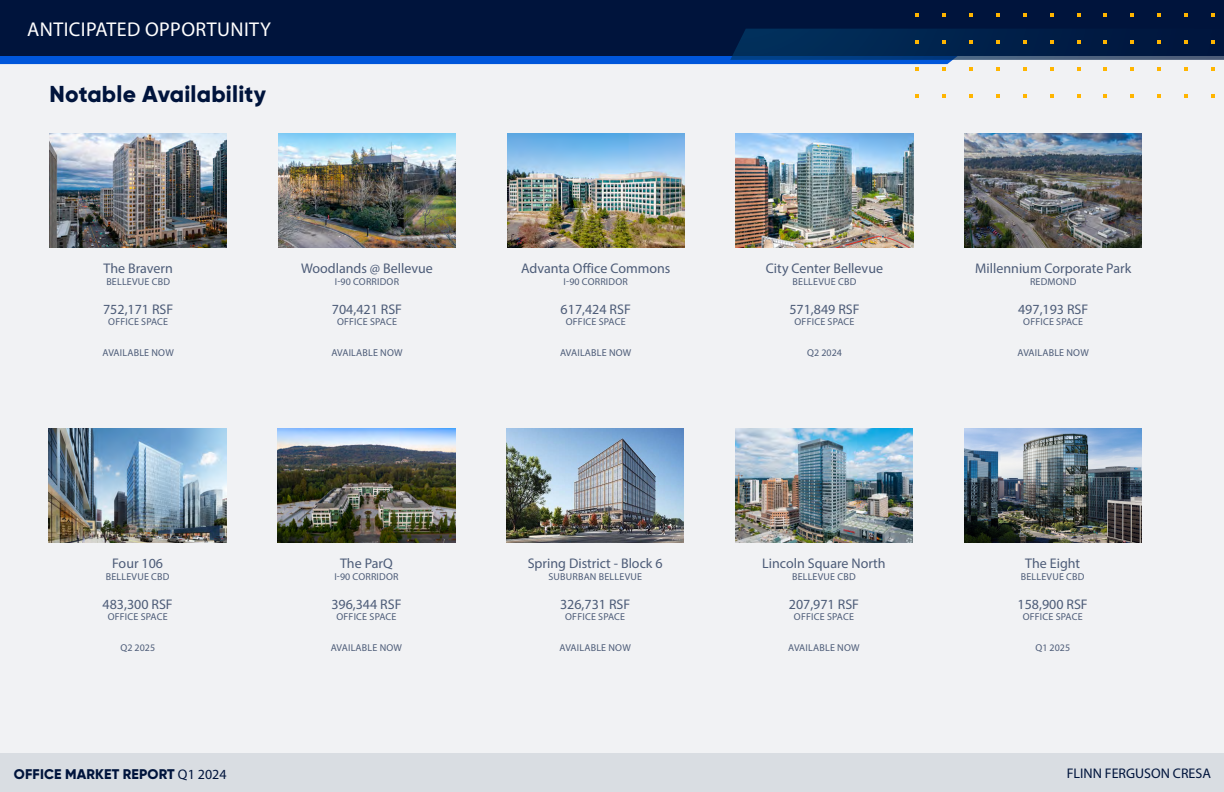
<style>
.page{position:relative;width:1224px;height:792px;background:#f1f2f4}
.page>*{position:absolute;margin:0;border:0;box-sizing:border-box;transform-origin:0 0}
.t1{font:800 23px "Gilroy";letter-spacing:.01em;color:#00143c}
.t2{font:20px "Myriad Pro";letter-spacing:.02em;color:#fff}
.t3{font:14px "Myriad Pro";color:#4d5c78}
.t4{font:800 14px "Gilroy";letter-spacing:.01em;color:#00143c}
.t5{font:14px "Myriad Pro";color:#00143c}
.t6{font:10px "Myriad Pro";letter-spacing:.02em;color:#4d5c78}
.s1{font-family:"Myriad Pro";font-weight:400}
</style>
<div class="page">
<img style="left:278px;top:134px;width:178px;height:114px">
<img style="left:50px;top:134px;width:177px;height:114px">
<img style="left:507px;top:134px;width:178px;height:114px">
<img style="left:736px;top:134px;width:177px;height:114px">
<img style="left:964px;top:134px;width:178px;height:114px">
<img style="left:278px;top:429px;width:177px;height:113px">
<img style="left:49px;top:429px;width:177px;height:113px">
<img style="left:506px;top:429px;width:178px;height:113px">
<img style="left:735px;top:429px;width:178px;height:113px">
<img style="left:964px;top:429px;width:177px;height:113px">
<div style="left:0;top:753px;width:1224px;height:39px;background:#d9dde2"></div>
<div style="left:0;top:0;width:1224px;height:55px;background:#00143c"></div>
<svg style="left:1077px;top:13px;width:3px;height:4px"></svg>
<svg style="left:1050px;top:13px;width:3px;height:4px"></svg>
<svg style="left:1212px;top:13px;width:3px;height:4px"></svg>
<svg style="left:1023px;top:13px;width:3px;height:4px"></svg>
<svg style="left:1185px;top:13px;width:3px;height:4px"></svg>
<svg style="left:996px;top:13px;width:3px;height:4px"></svg>
<svg style="left:915px;top:13px;width:3px;height:4px"></svg>
<svg style="left:1158px;top:13px;width:3px;height:4px"></svg>
<svg style="left:969px;top:13px;width:3px;height:4px"></svg>
<svg style="left:1131px;top:13px;width:3px;height:4px"></svg>
<svg style="left:942px;top:13px;width:3px;height:4px"></svg>
<svg style="left:1104px;top:13px;width:3px;height:4px"></svg>
<svg style="left:0;top:29px;width:1224px;height:42px"></svg>
<h2 class="t2" style="left:27px;top:16px;width:245px">ANTICIPATED OPPORTUNITY</h2>
<h1 class="t1" style="left:50px;top:80px;width:218px">NOTABLE AVAILABILITY</h1>
<h3 class="t3" style="left:104px;top:260px;width:71px">The Bravern</h3>
<p class="t6" style="left:106px;top:276px;width:65px">BELLEVUE CBD</p>
<h3 class="t3" style="left:103px;top:301px;width:72px">752,171 RSF</h3>
<p class="t6" style="left:108px;top:316px;width:61px">OFFICE SPACE</p>
<p class="t6" style="left:103px;top:347px;width:73px">AVAILABLE NOW</p>
<h3 class="t3" style="left:301px;top:260px;width:133px">Woodlands @ Bellevue</h3>
<p class="t6" style="left:335px;top:276px;width:66px">I-90 CORRIDOR</p>
<h3 class="t3" style="left:332px;top:301px;width:72px">704,421 RSF</h3>
<p class="t6" style="left:337px;top:316px;width:61px">OFFICE SPACE</p>
<p class="t6" style="left:331px;top:347px;width:73px">AVAILABLE NOW</p>
<h3 class="t3" style="left:112px;top:555px;width:52px">Four 106</h3>
<p class="t6" style="left:106px;top:570px;width:65px">BELLEVUE CBD</p>
<h3 class="t3" style="left:103px;top:596px;width:72px">483,300 RSF</h3>
<p class="t6" style="left:108px;top:610px;width:61px">OFFICE SPACE</p>
<p class="t6" style="left:120px;top:641px;width:36px">Q2 2025</p>
<h3 class="t3" style="left:340px;top:555px;width:54px">The ParQ</h3>
<p class="t6" style="left:334px;top:570px;width:66px">I-90 CORRIDOR</p>
<h3 class="t3" style="left:331px;top:596px;width:72px">396,344 RSF</h3>
<p class="t6" style="left:336px;top:610px;width:61px">OFFICE SPACE</p>
<p class="t6" style="left:331px;top:641px;width:73px">AVAILABLE NOW</p>
<h3 class="t3" style="left:521px;top:260px;width:151px">Advanta Office Commons</h3>
<p class="t6" style="left:564px;top:276px;width:66px">I-90 CORRIDOR</p>
<h3 class="t3" style="left:561px;top:301px;width:72px">617,424 RSF</h3>
<p class="t6" style="left:566px;top:316px;width:61px">OFFICE SPACE</p>
<p class="t6" style="left:560px;top:347px;width:73px">AVAILABLE NOW</p>
<h3 class="t3" style="left:528px;top:555px;width:136px">Spring District - Block 6</h3>
<p class="t6" style="left:548px;top:570px;width:95px">SUBURBAN BELLEVUE</p>
<h3 class="t3" style="left:560px;top:596px;width:72px">326,731 RSF</h3>
<p class="t6" style="left:565px;top:610px;width:61px">OFFICE SPACE</p>
<p class="t6" style="left:560px;top:641px;width:73px">AVAILABLE NOW</p>
<h3 class="t3" style="left:766px;top:260px;width:119px">City Center Bellevue</h3>
<p class="t6" style="left:793px;top:276px;width:65px">BELLEVUE CBD</p>
<h3 class="t3" style="left:789px;top:301px;width:72px">571,849 RSF</h3>
<p class="t6" style="left:795px;top:316px;width:61px">OFFICE SPACE</p>
<p class="t6" style="left:807px;top:347px;width:36px">Q2 2024</p>
<h3 class="t3" style="left:762px;top:555px;width:125px">Lincoln Square North</h3>
<p class="t6" style="left:792px;top:570px;width:65px">BELLEVUE CBD</p>
<h3 class="t3" style="left:789px;top:596px;width:72px">207,971 RSF</h3>
<p class="t6" style="left:794px;top:610px;width:61px">OFFICE SPACE</p>
<p class="t6" style="left:788px;top:641px;width:73px">AVAILABLE NOW</p>
<h3 class="t3" style="left:975px;top:260px;width:158px">Millennium Corporate Park</h3>
<p class="t6" style="left:1030px;top:276px;width:48px">REDMOND</p>
<h3 class="t3" style="left:1018px;top:301px;width:72px">497,193 RSF</h3>
<p class="t6" style="left:1023px;top:316px;width:61px">OFFICE SPACE</p>
<p class="t6" style="left:1018px;top:347px;width:73px">AVAILABLE NOW</p>
<h3 class="t3" style="left:1025px;top:555px;width:56px">The Eight</h3>
<p class="t6" style="left:1021px;top:570px;width:65px">BELLEVUE CBD</p>
<h3 class="t3" style="left:1018px;top:596px;width:72px">158,900 RSF</h3>
<p class="t6" style="left:1023px;top:610px;width:61px">OFFICE SPACE</p>
<p class="t6" style="left:1035px;top:641px;width:36px">Q1 2025</p>
<h3 class="t4" style="left:14px;top:765px;width:214px">OFFICE MARKET REPORT <span class="s1">Q1 2024</span></h3>
<h3 class="t5" style="left:1067px;top:765px;width:146px">FLINN FERGUSON CRESA</h3>
</div>
